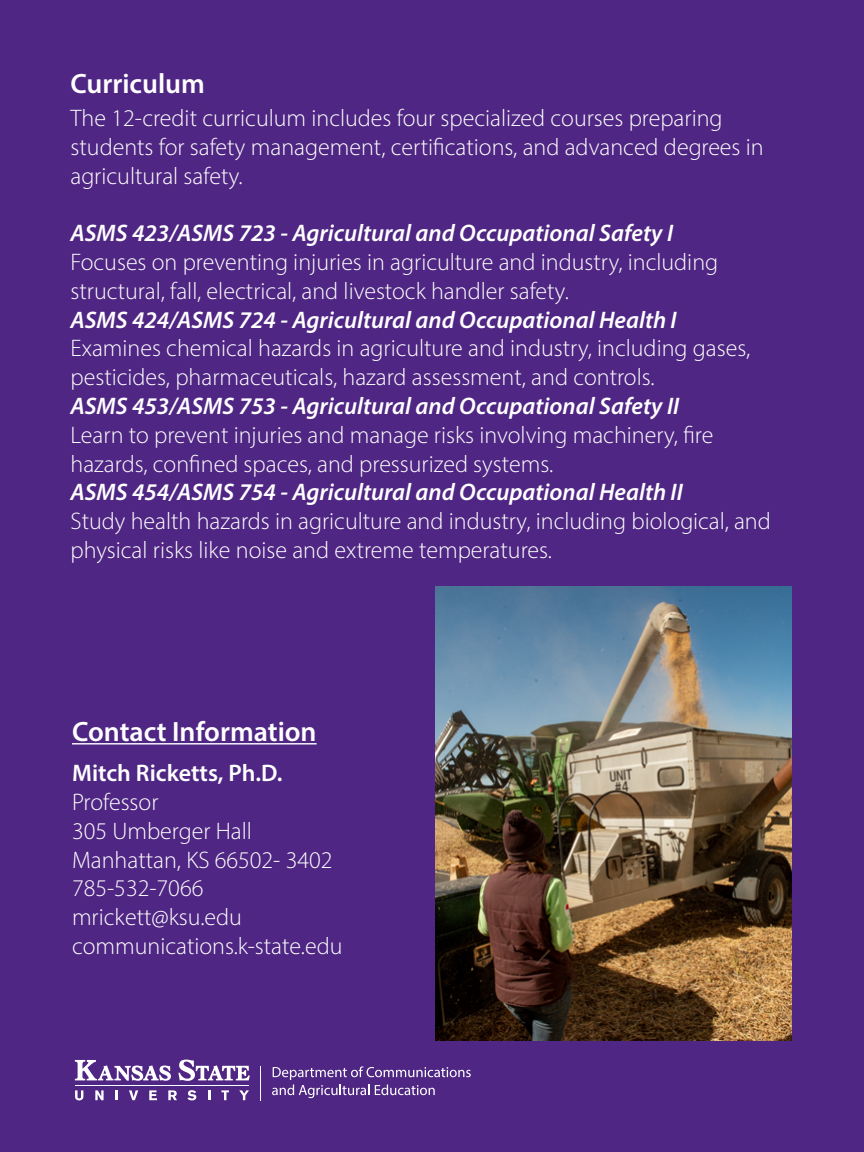
<style>
.page{position:relative;width:864px;height:1152px;background:#4f2683}
.page>*{position:absolute;margin:0;border:0;box-sizing:border-box;transform-origin:0 0}
.t1{font:600 28px "Myriad Pro";color:#fff}
.t2{font:300 24px/28.8px "Myriad Pro";color:#fff}
.t3{font:italic 600 24px "Myriad Pro";color:#fff}
.t4{font:600 24px "Myriad Pro";color:#fff}
</style>
<div class="page">
<img style="left:436px;top:587px;width:356px;height:453px">
<hr style="left:72px;top:743px;width:245px;height:1px;background:#fff">
<hr style="left:260px;top:1066px;width:1px;height:34px;background:#fff">
<hr style="left:75px;top:1085px;width:174px;height:1px;background:#fff">
<svg style="left:75px;top:1060px;width:96px;height:21px"></svg>
<svg style="left:178px;top:1060px;width:72px;height:21px"></svg>
<svg style="left:75px;top:1090px;width:8px;height:10px"></svg>
<svg style="left:95px;top:1090px;width:9px;height:10px"></svg>
<svg style="left:116px;top:1090px;width:2px;height:10px"></svg>
<svg style="left:129px;top:1090px;width:9px;height:10px"></svg>
<svg style="left:149px;top:1090px;width:8px;height:10px"></svg>
<svg style="left:168px;top:1090px;width:9px;height:10px"></svg>
<svg style="left:187px;top:1090px;width:9px;height:10px"></svg>
<svg style="left:208px;top:1090px;width:2px;height:10px"></svg>
<svg style="left:221px;top:1090px;width:8px;height:10px"></svg>
<svg style="left:239px;top:1090px;width:10px;height:10px"></svg>
<svg style="left:272px;top:1066px;width:199px;height:32px"></svg>
<p class="t1" style="left:71px;top:66px;width:136px">Curriculum</p>
<p class="t2" style="left:71px;top:103px;width:695px">The 12-credit curriculum includes four specialized courses preparing students for safety management, certifications, and advanced degrees in agricultural safety.</p>
<p class="t3" style="left:71px;top:218px;width:604px">ASMS 423/ASMS 723 - Agricultural and Occupational Safety I</p>
<p class="t2" style="left:71px;top:247px;width:649px">Focuses on preventing injuries in agriculture and industry, including structural, fall, electrical, and livestock handler safety.</p>
<p class="t3" style="left:71px;top:304px;width:608px">ASMS 424/ASMS 724 - Agricultural and Occupational Health I</p>
<p class="t2" style="left:71px;top:334px;width:681px">Examines chemical hazards in agriculture and industry, including gases, pesticides, pharmaceuticals, hazard assessment, and controls.</p>
<p class="t3" style="left:71px;top:391px;width:610px">ASMS 453/ASMS 753 - Agricultural and Occupational Safety II</p>
<p class="t2" style="left:71px;top:420px;width:644px">Learn to prevent injuries and manage risks involving machinery, fire hazards, confined spaces, and pressurized systems.</p>
<p class="t3" style="left:71px;top:477px;width:614px">ASMS 454/ASMS 754 - Agricultural and Occupational Health II</p>
<p class="t2" style="left:71px;top:507px;width:702px">Study health hazards in agriculture and industry, including biological, and physical risks like noise and extreme temperatures.</p>
<p class="t1" style="left:72px;top:714px;width:246px">Contact Information</p>
<p class="t4" style="left:72px;top:758px;width:212px">Mitch Ricketts, Ph.D.</p>
<p class="t2" style="left:72px;top:787px;width:272px">Professor<br>305 Umberger Hall<br>Manhattan, KS 66502- 3402<br>785-532-7066 mrickett@ksu.edu communications.k-state.edu</p>
</div>
